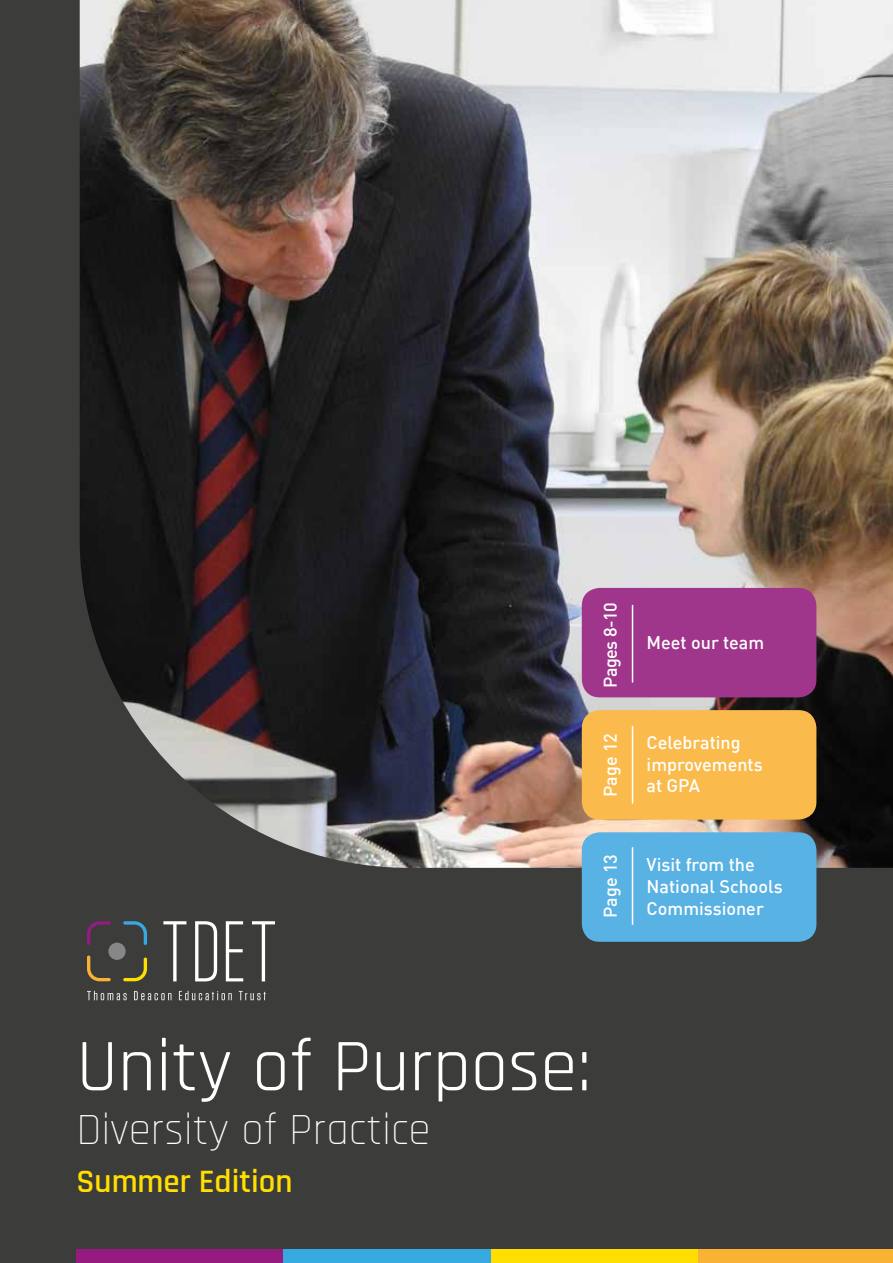
<style>
.page{position:relative;width:893px;height:1263px;background:#fff}
.page>*{position:absolute;margin:0;border:0;box-sizing:border-box;transform-origin:0 0}
.t1{font:75px "Rajdhani";color:#fff}
.t2{font:300 45px "Rajdhani";color:#fff}
.t3{font:600 33px "Rajdhani";color:#ffde00}
.t4{font:500 18px/21.6px "DIN";color:#fff}
</style>
<div class="page">
<img style="left:0;top:0;width:893px;height:1263px">
<svg style="left:226px;top:921px;width:17px;height:60px"></svg>
<svg style="left:195px;top:921px;width:22px;height:60px"></svg>
<svg style="left:163px;top:921px;width:23px;height:60px"></svg>
<svg style="left:252px;top:921px;width:23px;height:60px"></svg>
<svg style="left:87px;top:991px;width:40px;height:9px"></svg>
<svg style="left:134px;top:991px;width:38px;height:9px"></svg>
<svg style="left:179px;top:991px;width:53px;height:9px"></svg>
<svg style="left:239px;top:991px;width:27px;height:9px"></svg>
<div style="left:108px;top:943px;width:18px;height:17px;background:#878787;border-radius:50%"></div>
<svg style="left:87px;top:921px;width:24px;height:24px"></svg>
<svg style="left:87px;top:955px;width:24px;height:26px"></svg>
<svg style="left:123px;top:957px;width:24px;height:24px"></svg>
<svg style="left:123px;top:921px;width:24px;height:24px"></svg>
<div style="left:582px;top:588px;width:234px;height:109px;background:#9f368b;border-radius:18px"></div>
<div style="left:582px;top:710px;width:234px;height:110px;background:#faba4c;border-radius:18px"></div>
<div style="left:582px;top:832px;width:234px;height:110px;background:#59b2e4;border-radius:18px"></div>
<hr style="left:632px;top:605px;width:1px;height:77px;background:#fff">
<hr style="left:632px;top:726px;width:1px;height:78px;background:#fff">
<hr style="left:632px;top:847px;width:1px;height:78px;background:#fff">
<div style="left:77px;top:1249px;width:207px;height:14px;background:#951b81"></div>
<div style="left:284px;top:1249px;width:207px;height:14px;background:#36a9e1"></div>
<div style="left:491px;top:1249px;width:207px;height:14px;background:#ffde00"></div>
<div style="left:698px;top:1249px;width:195px;height:14px;background:#f9b234"></div>
<p class="t4" style="left:599px;top:688px;width:87px;rotate:-90deg">Pages 8-10</p>
<p class="t4" style="left:599px;top:797px;width:65px;rotate:-90deg">Page 12</p>
<p class="t4" style="left:599px;top:918px;width:65px;rotate:-90deg">Page 13</p>
<p class="t4" style="left:647px;top:631px;width:119px">Meet our team</p>
<p class="t4" style="left:647px;top:731px;width:118px">Celebrating improvements at GPA</p>
<p class="t4" style="left:647px;top:853px;width:138px">Visit from the<br>National Schools<br>Commissioner</p>
<h1 class="t1" style="left:77px;top:1024px;width:516px">Unity of Purpose:</h1>
<h2 class="t2" style="left:77px;top:1105px;width:356px">Diversity of Practice</h2>
<h3 class="t3" style="left:77px;top:1162px;width:217px">Summer Edition</h3>
</div>
